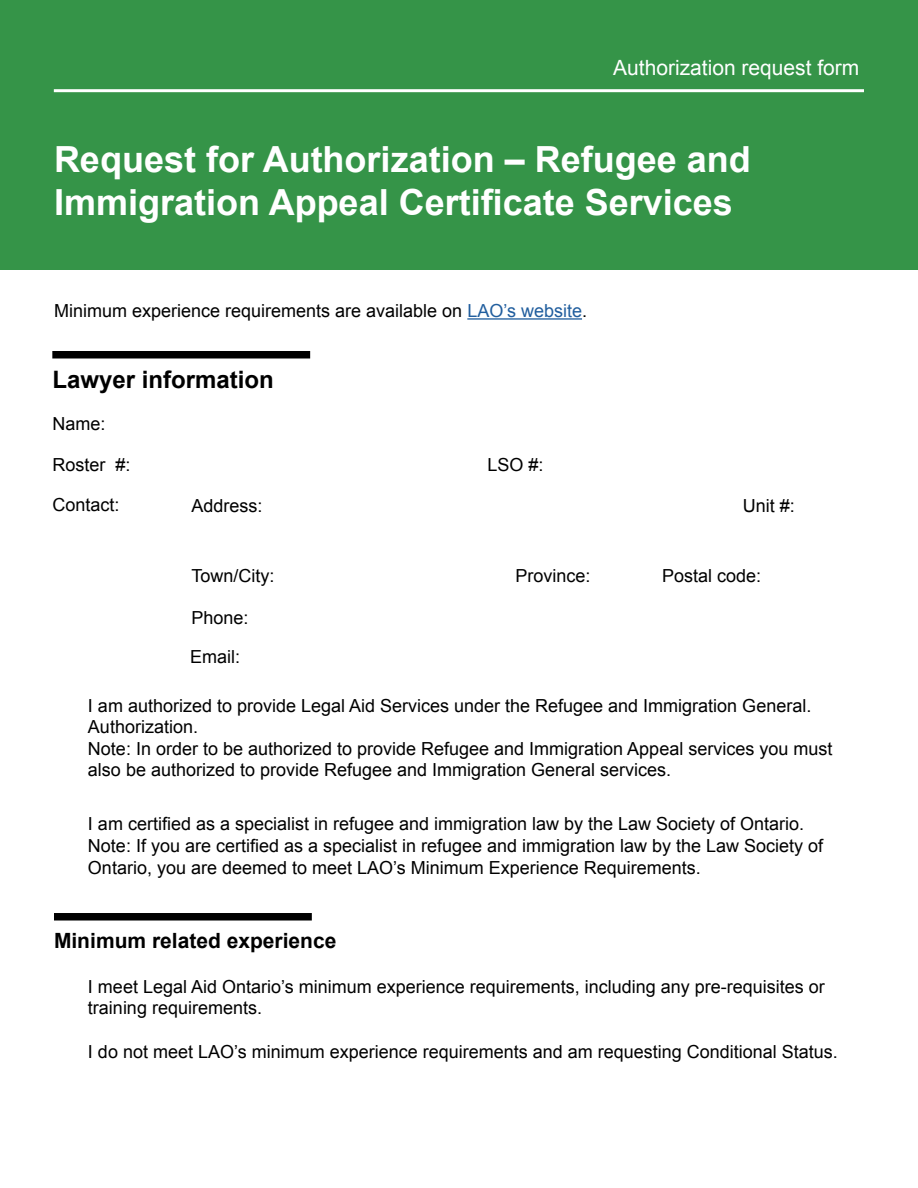
<style>
.page{position:relative;width:918px;height:1188px;background:#fff}
.page>*{position:absolute;margin:0;border:0;box-sizing:border-box;transform-origin:0 0}
.t1{font:700 36px/43.2px "Arial";color:#fff}
.H2_-_Section_title{font:700 24px "Arial";color:#000}
.t2{font:21px "Arial";color:#fff}
.t3{font:700 21px "Arial";color:#000}
.t4{font:18px/21.6px "Arial";color:#000}
.s1{color:#215e9e}
</style>
<div class="page">
<div style="left:0;top:0;width:918px;height:270px;background:#359448"></div>
<hr style="left:54px;top:89px;width:810px;height:3px;background:#fff">
<hr style="left:467px;top:318px;width:115px;height:2px;background:#215e9e">
<div style="left:52px;top:351px;width:258px;height:7px;background:#000"></div>
<div style="left:54px;top:913px;width:258px;height:8px;background:#000"></div>
<p class="t2" style="left:613px;top:53px;width:248px">Authorization request form</p>
<h1 class="t1" style="left:54px;top:138px;width:698px">Request for Authorization – Refugee and<br>Immigration Appeal Certificate Services</h1>
<p class="t4" style="left:54px;top:300px;width:534px">Minimum experience requirements are available on <span class="s1">LAO’s website</span>.</p>
<h2 class="H2_-_Section_title" style="left:52px;top:364px;width:223px">Lawyer information</h2>
<p class="t4" style="left:52px;top:413px;width:55px">Name:</p>
<p class="t4" style="left:52px;top:454px;width:80px">Roster #:</p>
<p class="t4" style="left:487px;top:454px;width:58px">LSO #:</p>
<p class="t4" style="left:52px;top:494px;width:69px">Contact:</p>
<p class="t4" style="left:191px;top:495px;width:73px">Address:</p>
<p class="t4" style="left:743px;top:495px;width:54px">Unit #:</p>
<p class="t4" style="left:192px;top:565px;width:85px">Town/City:</p>
<p class="t4" style="left:515px;top:565px;width:77px">Province:</p>
<p class="t4" style="left:662px;top:565px;width:101px">Postal code:</p>
<p class="t4" style="left:192px;top:607px;width:59px">Phone:</p>
<p class="t4" style="left:190px;top:646px;width:52px">Email:</p>
<p class="t4" style="left:88px;top:695px;width:746px">I am authorized to provide Legal Aid Services under the Refugee and Immigration General.<br>Authorization.<br>Note: In order to be authorized to provide Refugee and Immigration Appeal services you must also be authorized to provide Refugee and Immigration General services.</p>
<p class="t4" style="left:88px;top:814px;width:737px">I am certified as a specialist in refugee and immigration law by the Law Society of Ontario.<br>Note: If you are certified as a specialist in refugee and immigration law by the Law Society of<br>Ontario, you are deemed to meet LAO’s Minimum Experience Requirements.</p>
<p class="t3" style="left:54px;top:927px;width:284px">Minimum related experience</p>
<p class="t4" style="left:88px;top:976px;width:738px">I meet Legal Aid Ontario’s minimum experience requirements, including any pre-requisites or training requirements.</p>
<p class="t4" style="left:88px;top:1041px;width:751px">I do not meet LAO’s minimum experience requirements and am requesting Conditional Status.</p>
</div>
